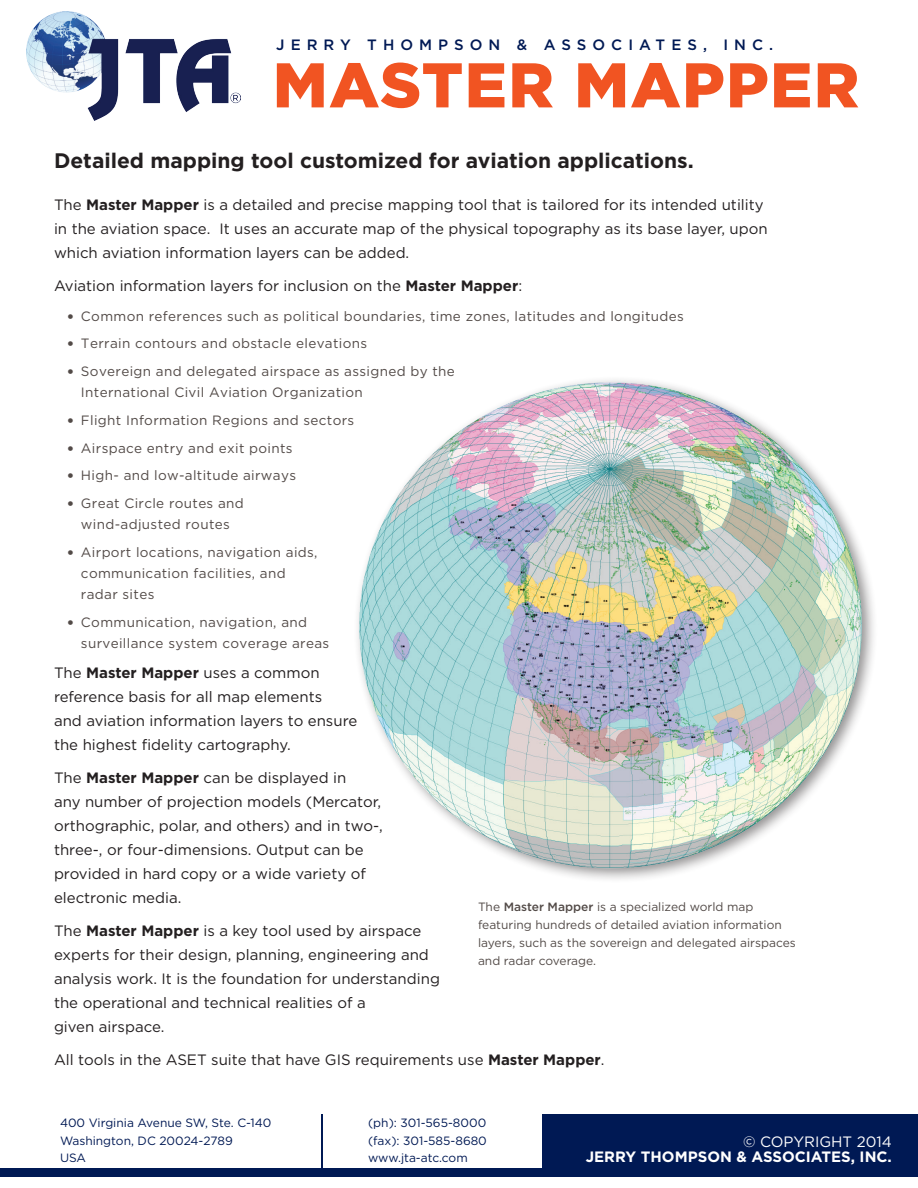
<style>
.page{position:relative;width:918px;height:1188px;background:#fff}
.page>*{position:absolute;margin:0;border:0;box-sizing:border-box;transform-origin:0 0}
.t1{font:900 63px "Gotham";letter-spacing:.025em;color:#f15422}
.t2{font:700 21px "Gotham";color:#231f20}
.t3{font:15px/24px "Gotham";color:#231f20}
.t4{font:500 15px "Gotham";letter-spacing:.4em;color:#001954}
.t5{font:700 15px "Gotham";color:#fff}
.t6{font:15px "Gotham";color:#fff}
.t7{font:13.5px/21px "Gotham";letter-spacing:.025em;color:#524a47}
.t8{font:12px/18px "Gotham";color:#524a47}
.t9{font:12px/17.2px "Gotham";color:#001954}
.s1{font-weight:700}
.s2{font-family:"Tahoma"}
.s3{font-weight:500}
</style>
<div class="page">
<div style="left:543px;top:1114px;width:375px;height:59px;background:#001954"></div>
<div style="left:0;top:1168px;width:918px;height:9px;background:#001954"></div>
<hr style="left:321px;top:1114px;width:2px;height:59px;background:#001954">
<img style="left:26px;top:11px;width:215px;height:110px">
<div style="left:353px;top:376px;width:525px;height:507px;background:#231f20;opacity:.5"></div>
<img style="left:358px;top:379px;width:506px;height:493px">
<p class="t4" style="left:276px;top:35px;width:498px">JERRY THOMPSON &amp; ASSOCIATES, INC.</p>
<h1 class="t1" style="left:273px;top:42px;width:588px">MASTER MAPPER</h1>
<h2 class="t2" style="left:54px;top:146px;width:641px">Detailed mapping tool customized for aviation applications.</h2>
<p class="t3" style="left:54px;top:192px;width:715px">The <span class="s1">Master Mapper</span> is a detailed and precise mapping tool that is tailored for its intended utility in the aviation space. It uses an accurate map of the physical topography as its base layer, upon which aviation information layers can be added.</p>
<p class="t3" style="left:54px;top:273px;width:470px">Aviation information layers for inclusion on the <span class="s1">Master Mapper</span>:</p>
<p class="t7" style="left:67px;top:305px;width:618px"><span class="s2">•</span> Common references such as political boundaries, time zones, latitudes and longitudes</p>
<p class="t7" style="left:67px;top:333px;width:301px"><span class="s2">•</span> Terrain contours and obstacle elevations</p>
<p class="t7" style="left:81px;top:361px;width:375px;text-indent:-14px"><span class="s2">•</span> Sovereign and delegated airspace as assigned by the<br>International Civil Aviation Organization</p>
<p class="t7" style="left:67px;top:409px;width:288px"><span class="s2">•</span> Flight Information Regions and sectors</p>
<p class="t7" style="left:67px;top:437px;width:227px"><span class="s2">•</span> Airspace entry and exit points</p>
<p class="t7" style="left:67px;top:465px;width:230px"><span class="s2">•</span> High- and low-altitude airways</p>
<p class="t7" style="left:67px;top:493px;width:178px;text-align:center"><span class="s2">•</span> Great Circle routes and wind-adjusted routes</p>
<p class="t7" style="left:81px;top:541px;width:238px;text-indent:-14px"><span class="s2">•</span> Airport locations, navigation aids, communication facilities, and radar sites</p>
<p class="t7" style="left:81px;top:611px;width:250px;text-indent:-14px"><span class="s2">•</span> Communication, navigation, and surveillance system coverage areas</p>
<p class="t3" style="left:54px;top:661px;width:305px">The <span class="s1">Master Mapper</span> uses a common reference basis for all map elements<br>and aviation information layers to ensure the highest fidelity cartography.</p>
<p class="t3" style="left:54px;top:766px;width:330px">The <span class="s1">Master Mapper</span> can be displayed in<br>any number of projection models (Mercator, orthographic, polar, and others) and in two-, three-, or four-dimensions. Output can be provided in hard copy or a wide variety of electronic media.</p>
<p class="t3" style="left:54px;top:919px;width:387px">The <span class="s1">Master Mapper</span> is a key tool used by airspace experts for their design, planning, engineering and analysis work. It is the foundation for understanding the operational and technical realities of a<br>given airspace.</p>
<p class="t3" style="left:54px;top:1048px;width:552px">All tools in the ASET suite that have GIS requirements use <span class="s1">Master Mapper</span>.</p>
<p class="t8" style="left:478px;top:898px;width:319px">The <span class="s3">Master Mapper</span> is a specialized world map featuring hundreds of detailed aviation information layers, such as the sovereign and delegated airspaces and radar coverage.</p>
<p class="t9" style="left:60px;top:1114px;width:213px">400 Virginia Avenue SW, Ste. C-140<br>Washington, DC 20024-2789<br>USA</p>
<p class="t9" style="left:368px;top:1114px;width:120px;text-align:justify">(ph): 301-565-8000 (fax): 301-585-8680 www.jta-atc.com</p>
<p class="t6" style="left:743px;top:1132px;width:150px">© COPYRIGHT 2014</p>
<p class="t5" style="left:586px;top:1146px;width:308px">JERRY THOMPSON &amp; ASSOCIATES, INC.</p>
</div>
